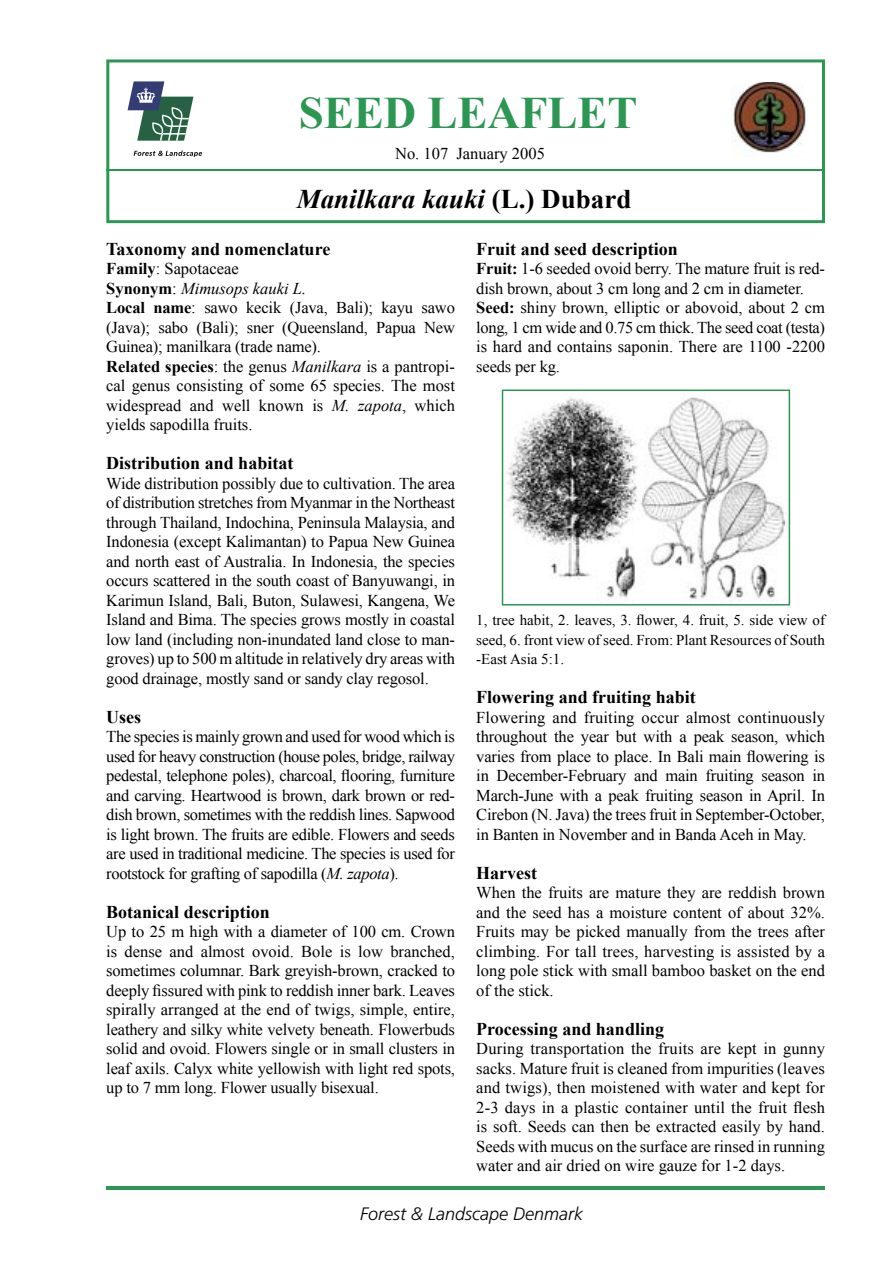
<style>
.page{position:relative;width:893px;height:1263px;background:#fff}
.page>*{position:absolute;margin:0;border:0;box-sizing:border-box;transform-origin:0 0}
.t1{font:700 45px "Times New Roman";color:#2c9752}
.t2{font:italic 700 27px "Times New Roman";color:#000}
.t3{font:700 18px "Times New Roman";color:#000}
.t4{font:italic 300 18px "Frutiger";color:#000}
.t5{font:16.5px/19.5px "Times New Roman";letter-spacing:-.01em;color:#000;text-align:justify}
.t6{font:15px/19.5px "Times New Roman";color:#000;text-align:justify}
.s1{font-style:normal}
.s2{font-weight:700}
.s3{font-style:italic}
</style>
<div class="page">
<svg style="left:106px;top:59px;width:719px;height:164px"></svg>
<hr style="left:106px;top:169px;width:719px;height:2px;background:#2c9752">
<hr style="left:106px;top:1187px;width:719px;height:3px;background:#2c9752">
<svg style="left:128px;top:81px;width:65px;height:60px"></svg>
<svg style="left:134px;top:150px;width:68px;height:7px"></svg>
<img style="left:731px;top:82px;width:75px;height:74px">
<img style="left:503px;top:391px;width:286px;height:213px">
<hr style="left:502px;top:390px;width:1px;height:215px;background:#2c9752">
<hr style="left:502px;top:604px;width:287px;height:1px;background:#2c9752">
<hr style="left:789px;top:390px;width:1px;height:215px;background:#2c9752">
<hr style="left:502px;top:389px;width:287px;height:2px;background:#2c9752">
<h1 class="t1" style="left:299px;top:82px;width:340px">SEED LEAFLET</h1>
<p class="t5" style="left:395px;top:144px;width:151px">No. 107 January 2005</p>
<h2 class="t2" style="left:297px;top:180px;width:336px">Manilkara kauki <span class="s1">(L.) Dubard</span></h2>
<p class="t3" style="left:476px;top:236px;width:203px">Fruit and seed description</p>
<p class="t5" style="left:476px;top:258px;width:350px;text-align:left"><span class="s2">Fruit:</span> 1-6 seeded ovoid berry. The mature fruit is red&shy;dish brown, about 3 cm long and 2 cm in diameter.<br><span class="s2">Seed:</span> shiny brown, elliptic or abovoid, about 2 cm long, 1 cm wide and 0.75 cm thick. The seed coat (testa) is hard and contains saponin. There are 1100 -2200 seeds per kg.</p>
<p class="t3" style="left:106px;top:236px;width:226px">Taxonomy and nomenclature</p>
<p class="t5" style="left:106px;top:258px;width:350px;text-align:left"><span class="s2">Family</span>: Sapotaceae<br><span class="s2">Synonym</span>: <span class="s3">Mimusops kauki L.<br></span><span class="s2">Local name</span>: sawo kecik (Java, Bali); kayu sawo (Java); sabo (Bali); sner (Queensland, Papua New Guinea); manilkara (trade name).<br><span class="s2">Related species</span>: the genus <span class="s3">Manilkara</span> is a pantropi&shy;cal genus consisting of some 65 species. The most widespread and well known is <span class="s3">M. zapota</span>, which yields sapodilla fruits.</p>
<p class="t3" style="left:106px;top:451px;width:189px">Distribution and habitat</p>
<p class="t5" style="left:106px;top:473px;width:350px">Wide distribution possibly due to cultivation. The area of distribution stretches from Myanmar in the Northeast through Thailand, Indochina, Peninsula Malaysia, and Indonesia (except Kalimantan) to Papua New Guinea and north east of Australia. In Indonesia, the species occurs scattered in the south coast of Banyuwangi, in Karimun Island, Bali, Buton, Sulawesi, Kangena, We Island and Bima. The species grows mostly in coastal low land (including non-inundated land close to man&shy;groves) up to 500 m altitude in relatively dry areas with good drainage, mostly sand or sandy clay regosol.</p>
<p class="t3" style="left:106px;top:704px;width:36px">Uses</p>
<p class="t5" style="left:106px;top:726px;width:350px">The species is mainly grown and used for wood which is used for heavy construction (house poles, bridge, railway pedestal, telephone poles), charcoal, flooring, furniture and carving. Heartwood is brown, dark brown or red&shy;dish brown, sometimes with the reddish lines. Sapwood is light brown. The fruits are edible. Flowers and seeds are used in traditional medicine. The species is used for rootstock for grafting of sapodilla (<span class="s3">M. zapota</span>).</p>
<p class="t3" style="left:106px;top:899px;width:165px">Botanical description</p>
<p class="t5" style="left:106px;top:921px;width:350px">Up to 25 m high with a diameter of 100 cm. Crown is dense and almost ovoid. Bole is low branched, sometimes columnar. Bark greyish-brown, cracked to deeply fissured with pink to reddish inner bark. Leaves spirally arranged at the end of twigs, simple, entire, leathery and silky white velvety beneath. Flowerbuds solid and ovoid. Flowers single or in small clusters in leaf axils. Calyx white yellowish with light red spots, up to 7 mm long. Flower usually bisexual.</p>
<p class="t6" style="left:476px;top:610px;width:350px">1, tree habit, 2. leaves, 3. flower, 4. fruit, 5. side view of seed, 6. front view of seed. From: Plant Resources of South -East Asia 5:1.</p>
<p class="t3" style="left:476px;top:685px;width:221px">Flowering and fruiting habit</p>
<p class="t5" style="left:476px;top:707px;width:350px">Flowering and fruiting occur almost continuously throughout the year but with a peak season, which varies from place to place. In Bali main flowering is in December-February and main fruiting season in March-June with a peak fruiting season in April. In Cirebon (N. Java) the trees fruit in September-October, in Banten in November and in Banda Aceh in May.</p>
<p class="t3" style="left:476px;top:860px;width:62px">Harvest</p>
<p class="t5" style="left:476px;top:882px;width:350px">When the fruits are mature they are reddish brown and the seed has a moisture content of about 32%.<br>Fruits may be picked manually from the trees after climbing. For tall trees, harvesting is assisted by a long pole stick with small bamboo basket on the end of the stick.</p>
<p class="t3" style="left:476px;top:1016px;width:189px">Processing and handling</p>
<p class="t5" style="left:476px;top:1038px;width:350px">During transportation the fruits are kept in gunny sacks. Mature fruit is cleaned from impurities (leaves and twigs), then moistened with water and kept for 2-3 days in a plastic container until the fruit flesh is soft. Seeds can then be extracted easily by hand.<br>Seeds with mucus on the surface are rinsed in running water and air dried on wire gauze for 1-2 days.</p>
<p class="t4" style="left:360px;top:1203px;width:225px">Forest &amp; Landscape Denmark</p>
</div>
